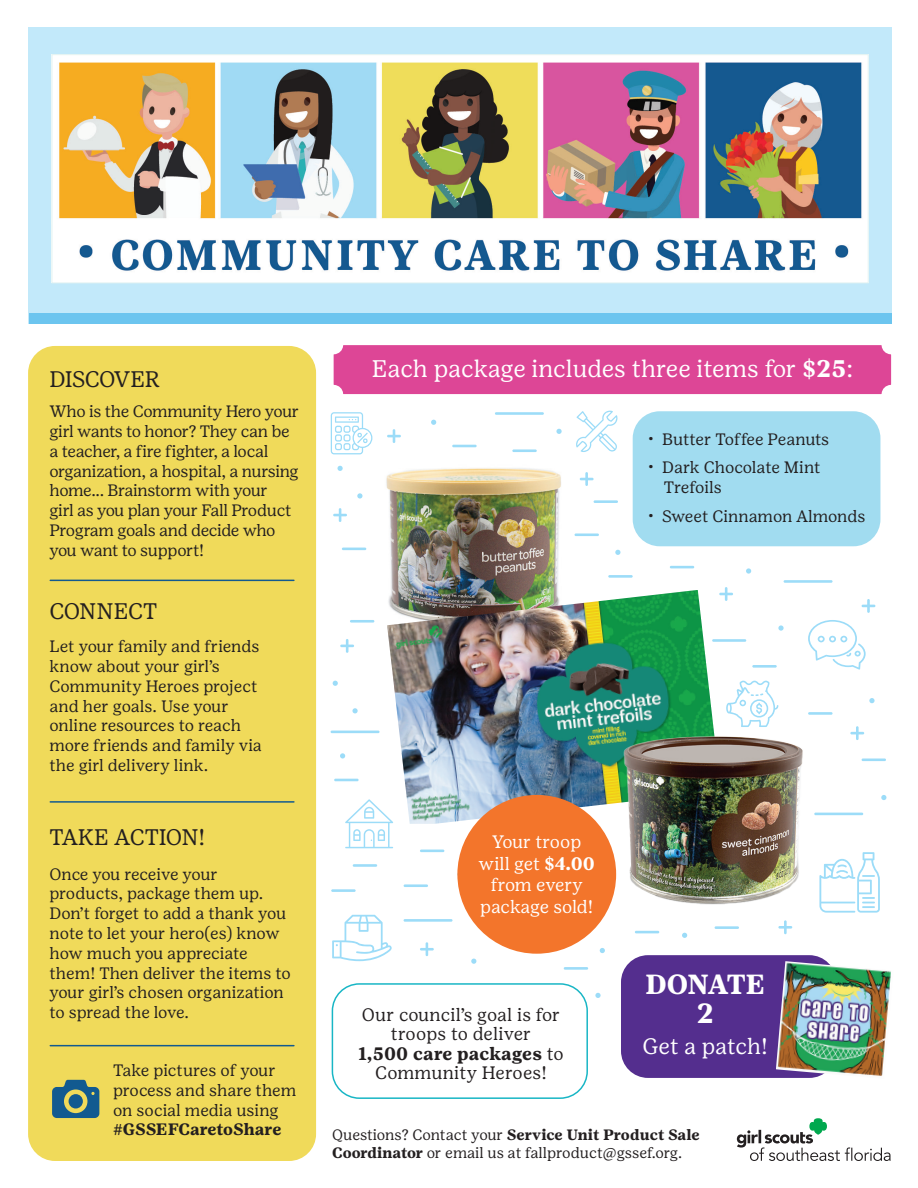
<style>
.page{position:relative;width:918px;height:1188px;background:#fff}
.page>*{position:absolute;margin:0;border:0;box-sizing:border-box;transform-origin:0 0}
.t1{font:700 27.6px "Girl Scout Text";letter-spacing:-.04em;color:#fff}
.t2{font:24px "Girl Scout Text";color:#fff}
.t3{font:22.5px "Girl Scout Text";letter-spacing:-.02em;color:#231f20}
.t4{font:22.35px "Girl Scout Text";letter-spacing:-.01em;color:#fff}
.t5{font:18px/19.5px "Girl Scout Text";letter-spacing:.01em;color:#231f20;text-align:center}
.t6{font:18px/21.6px "Girl Scout Text";letter-spacing:-.01em;color:#fff;text-align:center}
.t7{font:16.5px/19.8px "Girl Scout Text";letter-spacing:-.02em;color:#231f20}
.t8{font:16.5px/19.8px "Girl Scout Text";color:#231f20}
.t9{font:700 16.5px "Girl Scout Text";color:#231f20}
.t10{font:15px/18px "Girl Scout Text";color:#231f20}
.s1{font-weight:700}
</style>
<div class="page">
<div style="left:28px;top:27px;width:863px;height:297px;background:#c2e9fa"></div>
<div style="left:28px;top:346px;width:288px;height:815px;background:#f0da5a;border-radius:27px"></div>
<img style="left:54px;top:56px;width:813px;height:225px">
<div style="left:52px;top:54px;width:817px;height:229px;border:1px solid #e2f3f2"></div>
<div style="left:334px;top:345px;width:557px;height:49px;background:#dd4696"></div>
<svg style="left:808px;top:620px;width:58px;height:50px"></svg>
<svg style="left:576px;top:410px;width:42px;height:42px"></svg>
<svg style="left:345px;top:799px;width:48px;height:49px"></svg>
<svg style="left:332px;top:915px;width:60px;height:47px"></svg>
<svg style="left:828px;top:852px;width:52px;height:61px"></svg>
<svg style="left:726px;top:681px;width:52px;height:29px"></svg>
<hr style="left:420px;top:850px;width:24px;height:2px;background:#9cdcf8">
<hr style="left:404px;top:919px;width:49px;height:3px;background:#9cdcf8">
<svg style="left:426px;top:942px;width:2px;height:14px"></svg>
<hr style="left:420px;top:948px;width:14px;height:3px;background:#9cdcf8">
<svg style="left:721px;top:587px;width:12px;height:14px"></svg>
<hr style="left:331px;top:731px;width:49px;height:2px;background:#9cdcf8">
<hr style="left:353px;top:864px;width:24px;height:3px;background:#9cdcf8">
<hr style="left:334px;top:779px;width:25px;height:2px;background:#9cdcf8">
<svg style="left:340px;top:753px;width:5px;height:6px"></svg>
<hr style="left:331px;top:889px;width:25px;height:3px;background:#9cdcf8">
<svg style="left:595px;top:993px;width:6px;height:5px"></svg>
<svg style="left:600px;top:948px;width:5px;height:5px"></svg>
<hr style="left:564px;top:967px;width:24px;height:3px;background:#9cdcf8">
<hr style="left:712px;top:639px;width:34px;height:3px;background:#9cdcf8">
<hr style="left:752px;top:665px;width:25px;height:3px;background:#9cdcf8">
<hr style="left:784px;top:580px;width:49px;height:3px;background:#9cdcf8">
<svg style="left:778px;top:625px;width:6px;height:6px"></svg>
<svg style="left:746px;top:568px;width:5px;height:6px"></svg>
<hr style="left:670px;top:566px;width:24px;height:2px;background:#9cdcf8">
<hr style="left:867px;top:599px;width:3px;height:14px;background:#9cdcf8">
<svg style="left:862px;top:605px;width:13px;height:2px"></svg>
<hr style="left:814px;top:813px;width:49px;height:2px;background:#9cdcf8">
<svg style="left:682px;top:933px;width:5px;height:5px"></svg>
<hr style="left:635px;top:931px;width:24px;height:2px;background:#9cdcf8">
<hr style="left:715px;top:926px;width:24px;height:3px;background:#9cdcf8">
<hr style="left:594px;top:500px;width:24px;height:3px;background:#9cdcf8">
<svg style="left:615px;top:550px;width:5px;height:5px"></svg>
<hr style="left:575px;top:533px;width:24px;height:3px;background:#9cdcf8">
<hr style="left:608px;top:575px;width:25px;height:3px;background:#9cdcf8">
<hr style="left:585px;top:472px;width:3px;height:14px;background:#9cdcf8">
<svg style="left:580px;top:478px;width:14px;height:2px"></svg>
<hr style="left:856px;top:726px;width:3px;height:14px;background:#9cdcf8">
<svg style="left:850px;top:732px;width:14px;height:2px"></svg>
<hr style="left:862px;top:759px;width:24px;height:2px;background:#9cdcf8">
<hr style="left:808px;top:712px;width:25px;height:3px;background:#9cdcf8">
<svg style="left:869px;top:698px;width:6px;height:5px"></svg>
<hr style="left:512px;top:449px;width:25px;height:3px;background:#9cdcf8">
<hr style="left:784px;top:920px;width:3px;height:14px;background:#9cdcf8">
<hr style="left:778px;top:926px;width:14px;height:3px;background:#9cdcf8">
<hr style="left:404px;top:884px;width:24px;height:3px;background:#9cdcf8">
<hr style="left:350px;top:620px;width:24px;height:3px;background:#9cdcf8">
<svg style="left:471px;top:959px;width:5px;height:5px"></svg>
<svg style="left:352px;top:708px;width:6px;height:5px"></svg>
<svg style="left:340px;top:639px;width:14px;height:14px"></svg>
<svg style="left:333px;top:681px;width:5px;height:5px"></svg>
<hr style="left:495px;top:412px;width:49px;height:3px;background:#9cdcf8">
<svg style="left:556px;top:429px;width:6px;height:5px"></svg>
<hr style="left:452px;top:445px;width:25px;height:2px;background:#9cdcf8">
<svg style="left:387px;top:429px;width:14px;height:14px"></svg>
<svg style="left:431px;top:420px;width:5px;height:5px"></svg>
<svg style="left:357px;top:493px;width:5px;height:6px"></svg>
<svg style="left:333px;top:508px;width:14px;height:14px"></svg>
<svg style="left:338px;top:466px;width:5px;height:5px"></svg>
<hr style="left:342px;top:548px;width:24px;height:2px;background:#9cdcf8">
<svg style="left:881px;top:795px;width:5px;height:5px"></svg>
<div style="left:332px;top:983px;width:256px;height:116px;border:2px solid #18b6c5;border-radius:27px"></div>
<img style="left:386px;top:468px;width:175px;height:122px">
<hr style="left:50px;top:580px;width:244px;height:1px;background:#125a90">
<hr style="left:50px;top:801px;width:244px;height:2px;background:#125a90">
<hr style="left:50px;top:1045px;width:244px;height:1px;background:#125a90">
<svg style="left:52px;top:1080px;width:47px;height:38px"></svg>
<div style="left:69px;top:1094px;width:14px;height:15px;background:#125a90;border-radius:50%"></div>
<img style="left:387px;top:590px;width:334px;height:234px">
<div style="left:633px;top:411px;width:247px;height:135px;background:#a1dcf0;border-radius:27px"></div>
<div style="left:621px;top:955px;width:215px;height:123px;background:#542e8e;border-radius:27px"></div>
<img style="left:776px;top:961px;width:115px;height:117px">
<img style="left:598px;top:710px;width:230px;height:205px">
<div style="left:29px;top:313px;width:862px;height:11px;background:#6cc5ef"></div>
<svg style="left:331px;top:412px;width:41px;height:42px"></svg>
<div style="left:457px;top:795px;width:159px;height:159px;background:#f3752b;border-radius:50%"></div>
<svg style="left:737px;top:1118px;width:154px;height:43px"></svg>
<h3 class="t3" style="left:50px;top:367px;width:112px">DISCOVER</h3>
<p class="t7" style="left:50px;top:402px;width:251px">Who is the Community Hero your girl wants to honor? They can be a teacher, a fire fighter, a local organization, a hospital, a nursing home... Brainstorm with your<br>girl as you plan your Fall Product<br>Program goals and decide who you want to support!</p>
<h3 class="t3" style="left:50px;top:598px;width:109px">CONNECT</h3>
<p class="t8" style="left:50px;top:637px;width:214px">Let your family and friends know about your girl’s<br>Community Heroes project and her goals. Use your online resources to reach more friends and family via the girl delivery link.</p>
<h2 class="t2" style="left:372px;top:355px;width:483px">Each package includes three items for <span class="s1">$25</span>:</h2>
<p class="t7" style="left:648px;top:429px;width:183px">• Butter Toffee Peanuts</p>
<p class="t8" style="left:664px;top:458px;width:158px;text-indent:-16px">• Dark Chocolate Mint<br>Trefoils</p>
<p class="t8" style="left:648px;top:507px;width:219px">• Sweet Cinnamon Almonds</p>
<h3 class="t3" style="left:50px;top:825px;width:157px">TAKE ACTION!</h3>
<p class="t7" style="left:50px;top:864px;width:243px">Once you receive your products, package them up.<br>Don’t forget to add a thank you note to let your hero(es) know how much you appreciate them! Then deliver the items to your girl’s chosen organization to spread the love.</p>
<p class="t6" style="left:479px;top:831px;width:118px">Your troop will get <span class="s1">$4.00 </span>from every package sold!</p>
<h1 class="t1" style="left:645px;top:969px;width:122px">DONATE</h1>
<p class="t5" style="left:362px;top:1005px;width:200px">Our council’s goal is for</p>
<h1 class="t1" style="left:696px;top:997px;width:19px">2</h1>
<p class="t5" style="left:358px;top:1024px;width:207px">troops to deliver<br><span class="s1">1,500 care packages</span> to<br>Community Heroes!</p>
<h3 class="t4" style="left:643px;top:1033px;width:127px">Get a patch!</h3>
<p class="t8" style="left:113px;top:1060px;width:185px">Take pictures of your process and share them on social media using</p>
<p class="t9" style="left:113px;top:1120px;width:170px">#GSSEFCaretoShare</p>
<p class="t10" style="left:332px;top:1126px;width:369px">Questions? Contact your <span class="s1">Service Unit Product Sale<br>Coordinator</span> or email us at fallproduct@gssef.org.</p>
</div>
